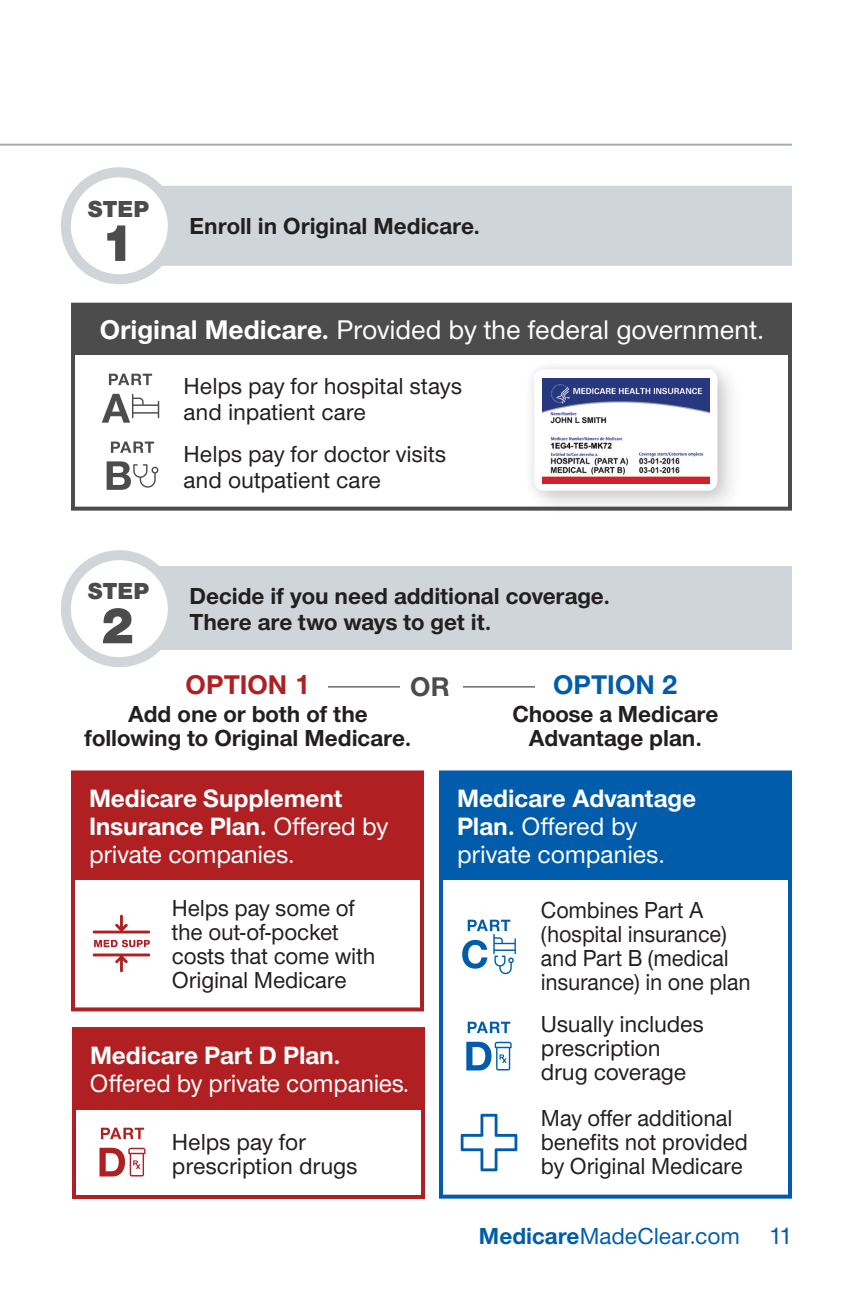
<style>
.page{position:relative;width:864px;height:1296px;background:#fff}
.page>*{position:absolute;margin:0;border:0;box-sizing:border-box;transform-origin:0 0}
.t1{font:900 52px "UHC Sans";color:#4c4c4c}
.t2{font:500 28px "UHC Sans";letter-spacing:-.005em;color:#fff}
.t3{font:700 28px "UHC Sans";color:#b02023}
.t4{font:700 28px "UHC Sans";color:#015dac}
.t5{font:700 28px "UHC Sans";color:#4c4c4c}
.t6{font:500 26px/28px "UHC Sans";letter-spacing:-.005em;color:#fff}
.t7{font:700 26px/28px "UHC Sans";letter-spacing:-.005em;color:#fff}
.t8{font:500 24px/24px "UHC Sans";letter-spacing:-.005em;color:#231f20}
.t9{font:700 24px/24px "UHC Sans";color:#231f20;text-align:center}
.t10{font:500 24px/24px "UHC Sans";letter-spacing:-.005em;color:#231f20;scale:.95 1}
.t11{font:500 24px "UHC Sans";letter-spacing:-.005em;color:#015dac}
.t12{font:900 24px "UHC Sans";letter-spacing:-.005em;color:#4c4c4c}
.s1{font-weight:700}
.s2{font-weight:500}
</style>
<div class="page">
<hr style="left:0;top:144px;width:792px;height:2px;background:#a2aeb6">
<div style="left:145px;top:186px;width:647px;height:80px;background:#cfd5d9"></div>
<div style="left:66px;top:172px;width:107px;height:107px;background:#fff;border-radius:50%"></div>
<div style="left:61px;top:167px;width:117px;height:117px;border:10px solid #cfd5d9;border-radius:50%"></div>
<div style="left:74px;top:1029px;width:349px;height:81px;background:#b02023"></div>
<div style="left:72px;top:1027px;width:353px;height:172px;border:4px solid #b02023"></div>
<img style="left:99px;top:1127px;width:47px;height:50px">
<div style="left:73px;top:772px;width:349px;height:108px;background:#b02023"></div>
<div style="left:71px;top:770px;width:353px;height:241px;border:4px solid #b02023"></div>
<img style="left:92px;top:914px;width:59px;height:59px">
<div style="left:441px;top:772px;width:349px;height:108px;background:#015dac"></div>
<div style="left:439px;top:770px;width:353px;height:429px;border:4px solid #015dac"></div>
<img style="left:462px;top:919px;width:54px;height:56px">
<hr style="left:328px;top:686px;width:207px;height:1px;background:#231f20">
<div style="left:400px;top:655px;width:63px;height:63px;background:#fff;border-radius:50%"></div>
<div style="left:73px;top:305px;width:717px;height:50px;background:#4c4c4c"></div>
<div style="left:71px;top:303px;width:721px;height:208px;border:4px solid #4c4c4c"></div>
<img style="left:101px;top:373px;width:59px;height:117px">
<div style="left:525px;top:360px;width:219px;height:157px;background:#231f20;opacity:.2"></div>
<div style="left:524px;top:359px;width:204px;height:143px;background:#231f20;opacity:.1"></div>
<div style="left:534px;top:369px;width:183px;height:122px;background:#fff;border-radius:10px"></div>
<img style="left:543px;top:379px;width:166px;height:105px">
<div style="left:145px;top:566px;width:647px;height:84px;background:#cfd5d9"></div>
<div style="left:66px;top:555px;width:107px;height:107px;background:#fff;border-radius:50%"></div>
<div style="left:61px;top:550px;width:117px;height:117px;border:10px solid #cfd5d9;border-radius:50%"></div>
<img style="left:466px;top:1021px;width:46px;height:50px">
<img style="left:460px;top:1113px;width:58px;height:59px">
<h3 class="t12" style="left:88px;top:192px;width:63px">STEP</h3>
<h3 class="t1" style="left:102px;top:206px;width:34px">1</h3>
<h3 class="t9" style="left:190px;top:213px;width:292px">Enroll in Original Medicare.</h3>
<p class="t2" style="left:100px;top:311px;width:666px"><span class="s1">Original Medicare.</span> Provided by the federal government.</p>
<p class="t8" style="left:184px;top:372px;width:280px;line-height:26px">Helps pay for hospital stays and inpatient care</p>
<p class="t8" style="left:184px;top:440px;width:264px;line-height:26px">Helps pay for doctor visits and outpatient care</p>
<h3 class="t12" style="left:88px;top:574px;width:63px">STEP</h3>
<h3 class="t1" style="left:102px;top:589px;width:34px">2</h3>
<h3 class="t9" style="left:190px;top:582px;width:422px;line-height:26px;text-align:left">Decide if you need additional coverage.<br>There are two ways to get it.</h3>
<h4 class="t3" style="left:186px;top:666px;width:126px">OPTION 1</h4>
<p class="t9" style="left:85px;top:701px;width:328px">Add one or both of the following to Original Medicare.</p>
<h4 class="t5" style="left:410px;top:668px;width:41px">OR</h4>
<h4 class="t4" style="left:553px;top:666px;width:126px">OPTION 2</h4>
<p class="t9" style="left:512px;top:701px;width:208px">Choose a Medicare<br>Advantage plan.</p>
<p class="t7" style="left:89px;top:783px;width:301px">Medicare Supplement<br>Insurance Plan. <span class="s2">Offered by private companies.</span></p>
<p class="t8" style="left:172px;top:895px;width:205px">Helps pay some of the out-of-pocket costs that come with<br>Original Medicare</p>
<p class="t6" style="left:90px;top:1040px;width:321px"><span class="s1">Medicare Part D Plan.<br></span>Offered by private companies.</p>
<p class="t8" style="left:172px;top:1129px;width:187px">Helps pay for prescription drugs</p>
<p class="t6" style="left:457px;top:783px;width:241px"><span class="s1">Medicare Advantage<br>Plan.</span> Offered by private companies.</p>
<p class="t10" style="left:541px;top:897px;width:222px">Combines Part A (hospital insurance) and Part B (medical insurance) in one plan</p>
<p class="t8" style="left:541px;top:1011px;width:164px">Usually includes prescription drug coverage</p>
<p class="t8" style="left:541px;top:1105px;width:208px">May offer additional benefits not provided by Original Medicare</p>
<p class="t11" style="left:479px;top:1220px;width:315px"><span class="s1">Medicare</span>MadeClear.com 11</p>
</div>
